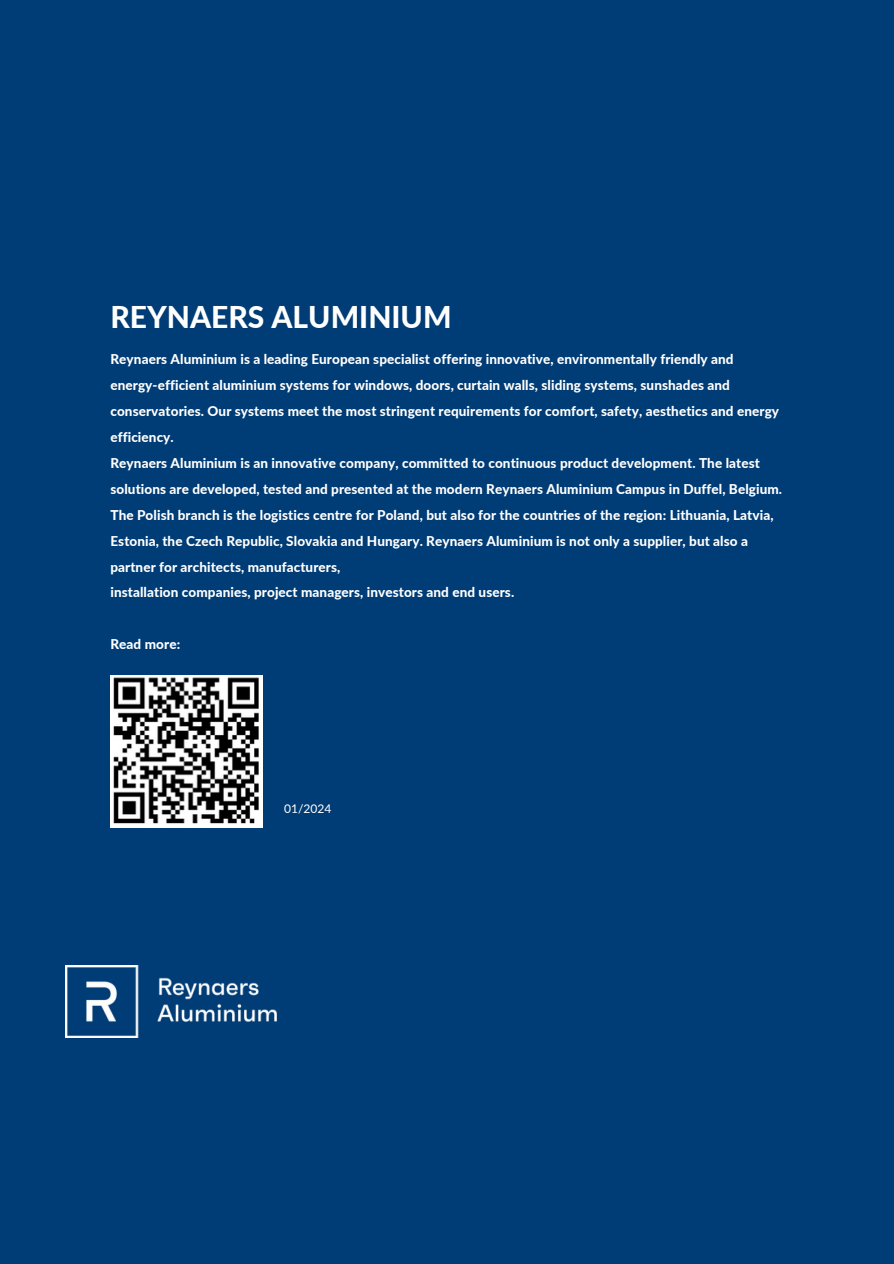
<style>
.page{position:relative;width:894px;height:1264px;background:#fff}
.page>*{position:absolute;margin:0;border:0;box-sizing:border-box;transform-origin:0 0}
.t1{font:800 30px "Lato";color:#fff}
.t2{font:800 13.5px/25.8px "Lato";letter-spacing:.005em;color:#fff}
.t3{font:12px "Lato";color:#fff}
</style>
<div class="page">
<div style="left:0;top:0;width:893px;height:1263px;background:#003c75"></div>
<img style="left:66px;top:965px;width:210px;height:72px">
<img style="left:110px;top:676px;width:152px;height:152px">
<h1 class="t1" style="left:110px;top:299px;width:342px">REYNAERS ALUMINIUM</h1>
<h1 class="t2" style="left:110px;top:346px;width:673px">Reynaers Aluminium is a leading European specialist offering innovative, environmentally friendly and energy-efficient aluminium systems for windows, doors, curtain walls, sliding systems, sunshades and conservatories. Our systems meet the most stringent requirements for comfort, safety, aesthetics and energy efficiency.<br>Reynaers Aluminium is an innovative company, committed to continuous product development. The latest solutions are developed, tested and presented at the modern Reynaers Aluminium Campus in Duffel, Belgium.<br>The Polish branch is the logistics centre for Poland, but also for the countries of the region: Lithuania, Latvia, Estonia, the Czech Republic, Slovakia and Hungary. Reynaers Aluminium is not only a supplier, but also a partner for architects, manufacturers,<br>installation companies, project managers, investors and end users.</h1>
<h1 class="t2" style="left:110px;top:631px;width:71px">Read more:</h1>
<p class="t3" style="left:284px;top:801px;width:49px">01/2024</p>
</div>
